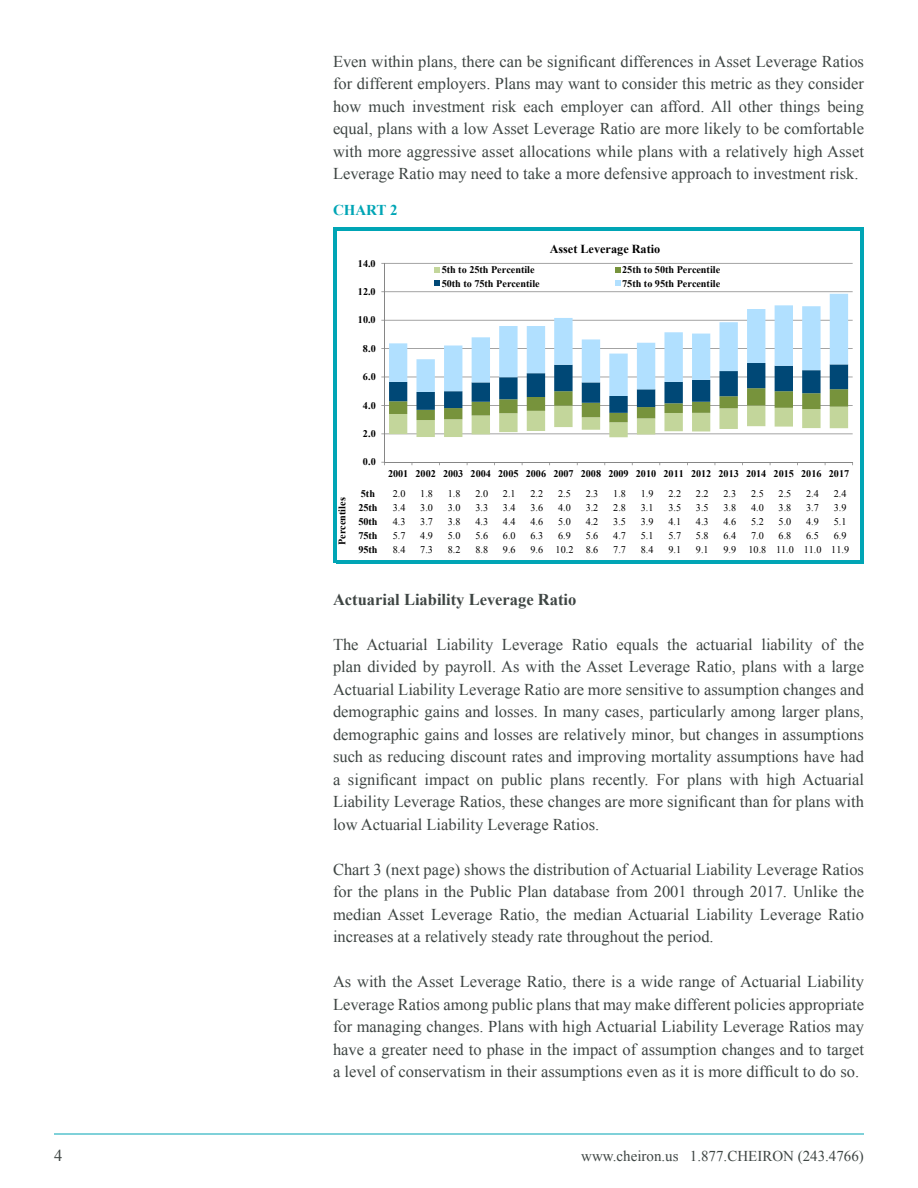
<style>
.page{position:relative;width:918px;height:1188px;background:#fff}
.page>*{position:absolute;margin:0;border:0;box-sizing:border-box;transform-origin:0 0}
.Body_Copy{font:16.5px/22.5px "Times New Roman";color:#3e4543;text-align:justify}
.Body_Copy-2{font:700 16.5px "Times New Roman";color:#3e4543}
.t1{font:15px "Times New Roman";color:#3e4543}
.Chart_Header{font:700 15px "Times New Roman";color:#00a5b5}
.t2{font:700 12.15px "Times New Roman";color:#000}
.t3{font:10.2px "Times New Roman";color:#000}
.t4{font:700 10.2px "Times New Roman";color:#000}
</style>
<div class="page">
<hr style="left:54px;top:1134px;width:810px;height:1px;background:#00a5b5">
<hr style="left:333px;top:227px;width:3px;height:336px;background:#00a5b5">
<hr style="left:861px;top:230px;width:3px;height:333px;background:#00a5b5">
<hr style="left:336px;top:227px;width:528px;height:3px;background:#00a5b5">
<hr style="left:336px;top:560px;width:528px;height:3px;background:#00a5b5">
<hr style="left:384px;top:434px;width:469px;height:1px;background:#868686">
<hr style="left:384px;top:405px;width:469px;height:1px;background:#868686">
<hr style="left:384px;top:377px;width:469px;height:1px;background:#868686">
<hr style="left:384px;top:348px;width:469px;height:1px;background:#868686">
<hr style="left:384px;top:320px;width:469px;height:1px;background:#868686">
<hr style="left:384px;top:291px;width:469px;height:1px;background:#868686">
<hr style="left:384px;top:263px;width:469px;height:1px;background:#868686">
<svg style="left:389px;top:294px;width:459px;height:69px"></svg>
<hr style="left:384px;top:263px;width:1px;height:199px;background:#868686">
<svg style="left:381px;top:363px;width:467px;height:74px"></svg>
<hr style="left:384px;top:462px;width:469px;height:1px;background:#868686">
<svg style="left:434px;top:267px;width:6px;height:5px"></svg>
<svg style="left:615px;top:267px;width:5px;height:5px"></svg>
<svg style="left:434px;top:281px;width:6px;height:5px"></svg>
<svg style="left:615px;top:281px;width:5px;height:5px"></svg>
<p class="Body_Copy" style="left:333px;top:50px;width:533px">Even within plans, there can be significant differences in Asset Leverage Ratios for different employers. Plans may want to consider this metric as they consider how much investment risk each employer can afford. All other things being equal, plans with a low Asset Leverage Ratio are more likely to be comfortable with more aggressive asset allocations while plans with a relatively high Asset Leverage Ratio may need to take a more defensive approach to investment risk.</p>
<p class="Chart_Header" style="left:333px;top:200px;width:66px">CHART 2</p>
<p class="t4" style="left:335px;top:545px;width:49px;rotate:-90deg">Percentiles</p>
<p class="t4" style="left:358px;top:256px;width:19px">14.0</p>
<p class="t4" style="left:358px;top:285px;width:19px">12.0</p>
<p class="t4" style="left:358px;top:313px;width:19px">10.0</p>
<p class="t4" style="left:363px;top:341px;width:14px">8.0</p>
<p class="t4" style="left:363px;top:370px;width:14px">6.0</p>
<p class="t4" style="left:363px;top:398px;width:14px">4.0</p>
<p class="t4" style="left:363px;top:427px;width:14px">2.0</p>
<p class="t4" style="left:363px;top:455px;width:14px">0.0</p>
<p class="t2" style="left:550px;top:241px;width:112px">Asset Leverage Ratio</p>
<p class="t4" style="left:442px;top:263px;width:95px">5th to 25th Percentile</p>
<p class="t4" style="left:622px;top:263px;width:100px">25th to 50th Percentile</p>
<p class="t4" style="left:442px;top:276px;width:100px">50th to 75th Percentile</p>
<p class="t4" style="left:622px;top:276px;width:100px">75th to 95th Percentile</p>
<p class="t4" style="left:388px;top:467px;width:463px">2001 2002 2003 2004 2005 2006 2007 2008 2009 2010 2011 2012 2013 2014 2015 2016 2017</p>
<p class="t4" style="left:361px;top:487px;width:16px">5th</p>
<p class="t3" style="left:393px;top:487px;width:14px">2.0</p>
<p class="t3" style="left:420px;top:487px;width:14px">1.8</p>
<p class="t3" style="left:448px;top:487px;width:14px">1.8</p>
<p class="t3" style="left:475px;top:487px;width:14px">2.0</p>
<p class="t3" style="left:503px;top:487px;width:14px">2.1</p>
<p class="t3" style="left:531px;top:487px;width:14px">2.2</p>
<p class="t3" style="left:558px;top:487px;width:14px">2.5</p>
<p class="t3" style="left:586px;top:487px;width:14px">2.3</p>
<p class="t3" style="left:613px;top:487px;width:14px">1.8</p>
<p class="t3" style="left:641px;top:487px;width:14px">1.9</p>
<p class="t3" style="left:668px;top:487px;width:14px">2.2</p>
<p class="t3" style="left:696px;top:487px;width:14px">2.2</p>
<p class="t3" style="left:724px;top:487px;width:14px">2.3</p>
<p class="t3" style="left:751px;top:487px;width:14px">2.5</p>
<p class="t3" style="left:779px;top:487px;width:14px">2.5</p>
<p class="t3" style="left:806px;top:487px;width:14px">2.4</p>
<p class="t3" style="left:834px;top:487px;width:14px">2.4</p>
<p class="t4" style="left:358px;top:501px;width:21px">25th</p>
<p class="t3" style="left:393px;top:501px;width:14px">3.4</p>
<p class="t3" style="left:420px;top:501px;width:14px">3.0</p>
<p class="t3" style="left:448px;top:501px;width:14px">3.0</p>
<p class="t3" style="left:475px;top:501px;width:14px">3.3</p>
<p class="t3" style="left:503px;top:501px;width:14px">3.4</p>
<p class="t3" style="left:531px;top:501px;width:14px">3.6</p>
<p class="t3" style="left:558px;top:501px;width:14px">4.0</p>
<p class="t3" style="left:586px;top:501px;width:14px">3.2</p>
<p class="t3" style="left:613px;top:501px;width:14px">2.8</p>
<p class="t3" style="left:641px;top:501px;width:14px">3.1</p>
<p class="t3" style="left:668px;top:501px;width:14px">3.5</p>
<p class="t3" style="left:696px;top:501px;width:14px">3.5</p>
<p class="t3" style="left:724px;top:501px;width:14px">3.8</p>
<p class="t3" style="left:751px;top:501px;width:14px">4.0</p>
<p class="t3" style="left:779px;top:501px;width:14px">3.8</p>
<p class="t3" style="left:806px;top:501px;width:14px">3.7</p>
<p class="t3" style="left:834px;top:501px;width:14px">3.9</p>
<p class="t4" style="left:358px;top:515px;width:21px">50th</p>
<p class="t3" style="left:393px;top:515px;width:14px">4.3</p>
<p class="t3" style="left:420px;top:515px;width:14px">3.7</p>
<p class="t3" style="left:448px;top:515px;width:14px">3.8</p>
<p class="t3" style="left:475px;top:515px;width:14px">4.3</p>
<p class="t3" style="left:503px;top:515px;width:14px">4.4</p>
<p class="t3" style="left:531px;top:515px;width:14px">4.6</p>
<p class="t3" style="left:558px;top:515px;width:14px">5.0</p>
<p class="t3" style="left:586px;top:515px;width:14px">4.2</p>
<p class="t3" style="left:613px;top:515px;width:14px">3.5</p>
<p class="t3" style="left:641px;top:515px;width:14px">3.9</p>
<p class="t3" style="left:668px;top:515px;width:14px">4.1</p>
<p class="t3" style="left:696px;top:515px;width:14px">4.3</p>
<p class="t3" style="left:724px;top:515px;width:14px">4.6</p>
<p class="t3" style="left:751px;top:515px;width:14px">5.2</p>
<p class="t3" style="left:779px;top:515px;width:14px">5.0</p>
<p class="t3" style="left:806px;top:515px;width:14px">4.9</p>
<p class="t3" style="left:834px;top:515px;width:14px">5.1</p>
<p class="t4" style="left:358px;top:529px;width:21px">75th</p>
<p class="t3" style="left:393px;top:529px;width:14px">5.7</p>
<p class="t3" style="left:420px;top:529px;width:14px">4.9</p>
<p class="t3" style="left:448px;top:529px;width:14px">5.0</p>
<p class="t3" style="left:475px;top:529px;width:14px">5.6</p>
<p class="t3" style="left:503px;top:529px;width:14px">6.0</p>
<p class="t3" style="left:531px;top:529px;width:14px">6.3</p>
<p class="t3" style="left:558px;top:529px;width:14px">6.9</p>
<p class="t3" style="left:586px;top:529px;width:14px">5.6</p>
<p class="t3" style="left:613px;top:529px;width:14px">4.7</p>
<p class="t3" style="left:641px;top:529px;width:14px">5.1</p>
<p class="t3" style="left:668px;top:529px;width:14px">5.7</p>
<p class="t3" style="left:696px;top:529px;width:14px">5.8</p>
<p class="t3" style="left:724px;top:529px;width:14px">6.4</p>
<p class="t3" style="left:751px;top:529px;width:14px">7.0</p>
<p class="t3" style="left:779px;top:529px;width:14px">6.8</p>
<p class="t3" style="left:806px;top:529px;width:14px">6.5</p>
<p class="t3" style="left:834px;top:529px;width:14px">6.9</p>
<p class="t4" style="left:358px;top:543px;width:21px">95th</p>
<p class="t3" style="left:393px;top:543px;width:14px">8.4</p>
<p class="t3" style="left:420px;top:543px;width:14px">7.3</p>
<p class="t3" style="left:448px;top:543px;width:14px">8.2</p>
<p class="t3" style="left:475px;top:543px;width:14px">8.8</p>
<p class="t3" style="left:503px;top:543px;width:14px">9.6</p>
<p class="t3" style="left:531px;top:543px;width:69px">9.6 10.2 8.6</p>
<p class="t3" style="left:613px;top:543px;width:14px">7.7</p>
<p class="t3" style="left:641px;top:543px;width:14px">8.4</p>
<p class="t3" style="left:668px;top:543px;width:14px">9.1</p>
<p class="t3" style="left:696px;top:543px;width:14px">9.1</p>
<p class="t3" style="left:724px;top:543px;width:127px">9.9 10.8 11.0 11.0 11.9</p>
<p class="Body_Copy-2" style="left:333px;top:588px;width:245px">Actuarial Liability Leverage Ratio</p>
<p class="Body_Copy" style="left:333px;top:633px;width:533px">The Actuarial Liability Leverage Ratio equals the actuarial liability of the plan divided by payroll. As with the Asset Leverage Ratio, plans with a large Actuarial Liability Leverage Ratio are more sensitive to assumption changes and demographic gains and losses. In many cases, particularly among larger plans, demographic gains and losses are relatively minor, but changes in assumptions such as reducing discount rates and improving mortality assumptions have had a significant impact on public plans recently. For plans with high Actuarial Liability Leverage Ratios, these changes are more significant than for plans with low Actuarial Liability Leverage Ratios.</p>
<p class="Body_Copy" style="left:333px;top:858px;width:533px">Chart 3 (next page) shows the distribution of Actuarial Liability Leverage Ratios for the plans in the Public Plan database from 2001 through 2017. Unlike the median Asset Leverage Ratio, the median Actuarial Liability Leverage Ratio increases at a relatively steady rate throughout the period.</p>
<p class="Body_Copy" style="left:333px;top:970px;width:533px">As with the Asset Leverage Ratio, there is a wide range of Actuarial Liability Leverage Ratios among public plans that may make different policies appropriate for managing changes. Plans with high Actuarial Liability Leverage Ratios may have a greater need to phase in the impact of assumption changes and to target a level of conservatism in their assumptions even as it is more difficult to do so.</p>
<p class="Body_Copy" style="left:54px;top:1144px;width:10px">4</p>
<p class="t1" style="left:581px;top:1146px;width:284px">www.cheiron.us 1.877.CHEIRON (243.4766)</p>
</div>
